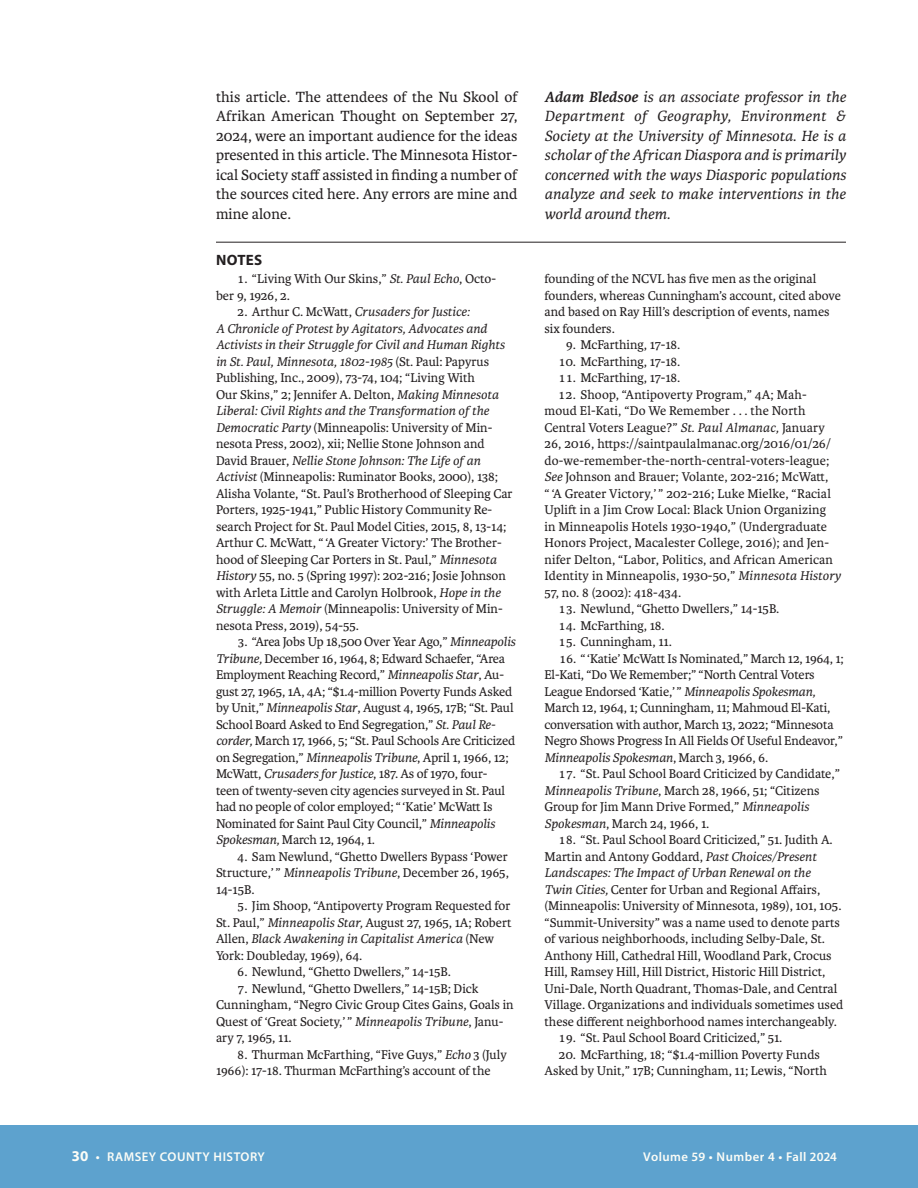
<style>
.page{position:relative;width:918px;height:1188px;background:#fff}
.page>*{position:absolute;margin:0;border:0;box-sizing:border-box;transform-origin:0 0}
.Text_no_indent___ls_above{font:15.75px/19.5px "Karmina";color:#231f20;text-align:justify}
.Bio{font:italic 15.75px/19.5px "Karmina";letter-spacing:.005em;color:#231f20;text-align:justify}
.Notes_Head{font:700 15px "Myriad Pro";letter-spacing:.02em;color:#231f20}
.Notes_Text{font:13.5px/16.5px "Karmina";color:#231f20}
.t1{font:600 12.75px "Myriad Pro";letter-spacing:.04em;color:#fcfdf7}
.s1{font-weight:700}
.s2{font-style:italic}
.s3{font-weight:700;font-size:15px}
</style>
<div class="page">
<div style="left:0;top:1125px;width:918px;height:63px;background:#5da2ce"></div>
<hr style="left:216px;top:242px;width:630px;height:1px;background:#231f20">
<p class="Text_no_indent___ls_above" style="left:216px;top:87px;width:303px">this article. The attendees of the Nu Skool of Afrikan American Thought on September 27, 2024, were an important audience for the ideas presented in this article. The Minnesota Histor&shy;ical Society staff assisted in finding a number of the sources cited here. Any errors are mine and mine alone.</p>
<p class="Bio" style="left:544px;top:87px;width:303px"><span class="s1">Adam Bledsoe</span> is an associate professor in the Department of Geography, Environment &amp; Society at the University of Minnesota. He is a scholar of the African Diaspora and is primarily concerned with the ways Diasporic populations analyze and seek to make interventions in the world around them.</p>
<p class="Notes_Head" style="left:216px;top:250px;width:48px">NOTES</p>
<p class="Notes_Text" style="left:216px;top:271px;width:282px;text-indent:21px">1. “Living With Our Skins,” <span class="s2">St. Paul Echo</span>, Octo&shy;ber 9, 1926, 2.</p>
<p class="Notes_Text" style="left:216px;top:304px;width:298px;text-indent:21px">2. Arthur C. McWatt, <span class="s2">Crusaders for Justice:<br>A Chronicle of Protest by Agitators, Advocates and Activists in their Struggle for Civil and Human Rights in St. Paul, Minnesota, 1802-1985</span> (St. Paul: Papyrus Publishing, Inc., 2009), 73-74, 104; “Living With<br>Our Skins,” 2; Jennifer A. Delton, <span class="s2">Making Minnesota Liberal: Civil Rights and the Transformation of the Democratic Party</span> (Minneapolis: University of Min&shy;nesota Press, 2002), xii; Nellie Stone Johnson and David Brauer, <span class="s2">Nellie Stone Johnson: The Life of an Activist</span> (Minneapolis: Ruminator Books, 2000), 138; Alisha Volante, “St. Paul’s Brotherhood of Sleeping Car Porters, 1925-1941,” Public History Community Re&shy;search Project for St. Paul Model Cities, 2015, 8, 13-14; Arthur C. McWatt, “‘A Greater Victory:’ The Brother&shy;hood of Sleeping Car Porters in St. Paul,” <span class="s2">Minnesota History</span> 55, no. 5 (Spring 1997): 202-216; Josie Johnson with Arleta Little and Carolyn Holbrook, <span class="s2">Hope in the Struggle: A Memoir</span> (Minneapolis: University of Min&shy;nesota Press, 2019), 54-55.</p>
<p class="Notes_Text" style="left:216px;top:634px;width:301px;text-indent:22px">3. “Area Jobs Up 18,500 Over Year Ago,” <span class="s2">Minneapolis Tribune,</span> December 16, 1964, 8; Edward Schaefer, “Area Employment Reaching Record,” <span class="s2">Minneapolis Star</span>, Au&shy;gust 27, 1965, 1A, 4A; “$1.4-million Poverty Funds Asked by Unit,” <span class="s2">Minneapolis Star</span>, August 4, 1965, 17B; “St. Paul School Board Asked to End Segregation,” <span class="s2">St. Paul Re&shy;corder,</span> March 17, 1966, 5; “St. Paul Schools Are Criticized on Segregation,” <span class="s2">Minneapolis Tribune</span>, April 1, 1966, 12; McWatt, <span class="s2">Crusaders for Justice</span>, 187. As of 1970, four-<br>teen of twenty-seven city agencies surveyed in St. Paul had no people of color employed; “‘Katie’ McWatt Is Nominated for Saint Paul City Council,” <span class="s2">Minneapolis Spokesman,</span> March 12, 1964, 1.</p>
<p class="Notes_Text" style="left:216px;top:848px;width:294px;text-align:justify;text-indent:21px">4. Sam Newlund, “Ghetto Dwellers Bypass ‘Power Structure,’” <span class="s2">Minneapolis Tribune</span>, December 26, 1965, 14-15B.</p>
<p class="Notes_Text" style="left:216px;top:898px;width:297px;text-indent:21px">5. Jim Shoop, “Antipoverty Program Requested for St. Paul,” <span class="s2">Minneapolis Star,</span> August 27, 1965, 1A; Robert Allen, <span class="s2">Black Awakening in Capitalist America</span> (New York: Doubleday, 1969), 64.</p>
<p class="Notes_Text" style="left:237px;top:964px;width:215px">6. Newlund, “Ghetto Dwellers,” 14-15B.</p>
<p class="Notes_Text" style="left:216px;top:980px;width:299px;text-indent:21px">7. Newlund, “Ghetto Dwellers,” 14-15B; Dick Cunningham, “Negro Civic Group Cites Gains, Goals in Quest of ‘Great Society,’” <span class="s2">Minneapolis Tribune</span>, Janu&shy;ary 7, 1965, 11.</p>
<p class="Notes_Text" style="left:216px;top:1046px;width:292px;text-indent:21px">8. Thurman McFarthing, “Five Guys,” <span class="s2">Echo</span> 3 (July<br>1966): 17-18. Thurman McFarthing’s account of the</p>
<p class="Notes_Text" style="left:544px;top:271px;width:298px">founding of the NCVL has five men as the original founders, whereas Cunningham’s account, cited above and based on Ray Hill’s description of events, names six founders.</p>
<p class="Notes_Text" style="left:566px;top:337px;width:116px">9. McFarthing, 17-18.</p>
<p class="Notes_Text" style="left:559px;top:353px;width:123px">10. McFarthing, 17-18.</p>
<p class="Notes_Text" style="left:559px;top:370px;width:123px">11. McFarthing, 17-18.</p>
<p class="Notes_Text" style="left:544px;top:386px;width:298px;text-indent:14px">12. Shoop, “Antipoverty Program,” 4A; Mah&shy;moud El-Kati, “Do We Remember . . . the North Central Voters League?” <span class="s2">St. Paul Almanac,</span> January 26, 2016, https://saintpaulalmanac.org/2016/01/26/ do-we-remember-the-north-central-voters-league; <span class="s2">See</span> Johnson and Brauer; Volante, 202-216; McWatt, “‘A Greater Victory,’” 202-216; Luke Mielke, “Racial Uplift in a Jim Crow Local: Black Union Organizing<br>in Minneapolis Hotels 1930-1940,” (Undergraduate Honors Project, Macalester College, 2016); and Jen&shy;nifer Delton, “Labor, Politics, and African American Identity in Minneapolis, 1930-50,” <span class="s2">Minnesota History </span>57, no. 8 (2002): 418-434.</p>
<p class="Notes_Text" style="left:559px;top:601px;width:222px">13. Newlund, “Ghetto Dwellers,” 14-15B.</p>
<p class="Notes_Text" style="left:559px;top:617px;width:108px">14. McFarthing, 18.</p>
<p class="Notes_Text" style="left:559px;top:634px;width:115px">15. Cunningham, 11.</p>
<p class="Notes_Text" style="left:544px;top:650px;width:301px;text-indent:15px">16. “‘Katie’ McWatt Is Nominated,” March 12, 1964, 1; El-Kati, “Do We Remember;” “North Central Voters League Endorsed ‘Katie,’” <span class="s2">Minneapolis Spokesman, </span>March 12, 1964, 1; Cunningham, 11; Mahmoud El-Kati, conversation with author, March 13, 2022; “Minnesota Negro Shows Progress In All Fields Of Useful Endeavor,” <span class="s2">Minneapolis Spokesman</span>, March 3, 1966, 6.</p>
<p class="Notes_Text" style="left:544px;top:766px;width:297px;text-indent:14px">17. “St. Paul School Board Criticized by Candidate,” <span class="s2">Minneapolis Tribune</span>, March 28, 1966, 51; “Citizens Group for Jim Mann Drive Formed,” <span class="s2">Minneapolis Spokesman</span>, March 24, 1966, 1.</p>
<p class="Notes_Text" style="left:544px;top:832px;width:300px;text-indent:14px">18. “St. Paul School Board Criticized,” 51. Judith A.<br>Martin and Antony Goddard, <span class="s2">Past Choices/Present Landscapes: The Impact of Urban Renewal on the<br>Twin Cities,</span> Center for Urban and Regional Affairs, (Minneapolis: University of Minnesota, 1989), 101, 105. “Summit-University” was a name used to denote parts of various neighborhoods, including Selby-Dale, St.<br>Anthony Hill, Cathedral Hill, Woodland Park, Crocus Hill, Ramsey Hill, Hill District, Historic Hill District, Uni-Dale, North Quadrant, Thomas-Dale, and Central Village. Organizations and individuals sometimes used these different neighborhood names interchangeably.</p>
<p class="Notes_Text" style="left:559px;top:1030px;width:225px">19. “St. Paul School Board Criticized,” 51.</p>
<p class="Notes_Text" style="left:544px;top:1046px;width:284px;text-align:center">20. McFarthing, 18; “$1.4-million Poverty Funds<br>Asked by Unit,” 17B; Cunningham, 11; Lewis, “North</p>
<p class="t1" style="left:72px;top:1149px;width:194px"><span class="s3">30</span> • RAMSEY COUNTY HISTORY</p>
<p class="t1" style="left:643px;top:1149px;width:195px">Volume 59 • Number 4 • Fall 2024</p>
</div>
